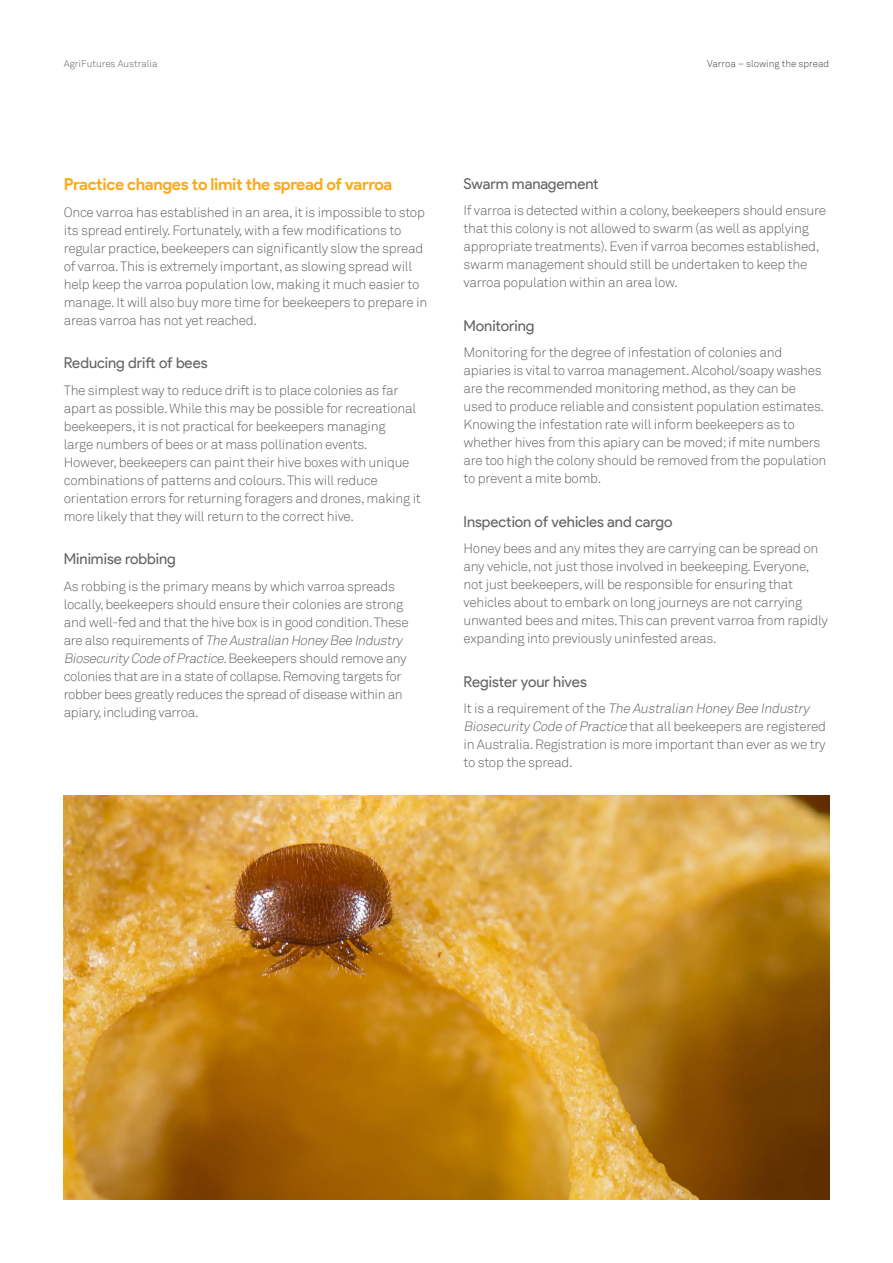
<style>
.page{position:relative;width:893px;height:1263px;background:#fff}
.page>*{position:absolute;margin:0;border:0;box-sizing:border-box;transform-origin:0 0}
.t1{font:700 16.5px "Product Sans";letter-spacing:-.025em;color:#fbaa19}
.t2{font:15px "Product Sans";color:#636466}
.t3{font:300 13.5px/18px "Akkurat TT";letter-spacing:-.02em;color:#636466}
.t4{font:300 9.75px "Akkurat TT";color:#414042}
.t5{font:300 9.75px "Akkurat TT";color:#636466}
.s1{font-style:italic}
</style>
<div class="page">
<img style="left:64px;top:795px;width:765px;height:404px">
<p class="t5" style="left:64px;top:58px;width:95px">AgriFutures Australia</p>
<p class="t4" style="left:707px;top:58px;width:124px">Varroa – slowing the spread</p>
<p class="t1" style="left:64px;top:174px;width:330px">Practice changes to limit the spread of varroa</p>
<p class="t3" style="left:64px;top:203px;width:365px">Once varroa has established in an area, it is impossible to stop its spread entirely. Fortunately, with a few modifications to regular practice, beekeepers can significantly slow the spread of varroa. This is extremely important, as slowing spread will help keep the varroa population low, making it much easier to manage. It will also buy more time for beekeepers to prepare in areas varroa has not yet reached.</p>
<p class="t2" style="left:64px;top:355px;width:145px">Reducing drift of bees</p>
<p class="t3" style="left:64px;top:381px;width:359px">The simplest way to reduce drift is to place colonies as far apart as possible. While this may be possible for recreational beekeepers, it is not practical for beekeepers managing<br>large numbers of bees or at mass pollination events.<br>However, beekeepers can paint their hive boxes with unique combinations of patterns and colours. This will reduce orientation errors for returning foragers and drones, making it more likely that they will return to the correct hive.</p>
<p class="t2" style="left:64px;top:551px;width:113px">Minimise robbing</p>
<p class="t3" style="left:64px;top:577px;width:346px">As robbing is the primary means by which varroa spreads locally, beekeepers should ensure their colonies are strong and well-fed and that the hive box is in good condition. These a re a ls o re q u i re m e n ts of <span class="s1">The Australian Honey Bee Industry Biosecurity Code ofPractice</span>. B e e ke e p e rs s h o u ld re m ove a n y colonies that are in a state of collapse. Removing targets for robber bees greatly reduces the spread of disease within an apiary, including varroa.</p>
<p class="t2" style="left:463px;top:175px;width:136px">Swarm management</p>
<p class="t3" style="left:463px;top:202px;width:364px">If varroa is detected within a colony, beekeepers should ensure that this colony is not allowed to swarm (as well as applying appropriate treatments). Even if varroa becomes established, swarm management should still be undertaken to keep the varroa population within an area low.</p>
<p class="t2" style="left:463px;top:317px;width:72px">Monitoring</p>
<p class="t3" style="left:463px;top:344px;width:364px">Monitoring for the degree of infestation of colonies and apiaries is vital to varroa management. Alcohol/soapy washes are the recommended monitoring method, as they can be used to produce reliable and consistent population estimates.<br>Knowing the infestation rate will inform beekeepers as to whether hives from this apiary can be moved; if mite numbers are too high the colony should be removed from the population to prevent a mite bomb.</p>
<p class="t2" style="left:463px;top:513px;width:210px">Inspection of vehicles and cargo</p>
<p class="t3" style="left:463px;top:540px;width:366px">Honey bees and any mites they are carrying can be spread on any vehicle, not just those involved in beekeeping. Everyone, not just beekeepers, will be responsible for ensuring that vehicles about to embark on long journeys are not carrying unwanted bees and mites. This can prevent varroa from rapidly expanding into previously uninfested areas.</p>
<p class="t2" style="left:463px;top:673px;width:125px">Register your hives</p>
<p class="t3" style="left:463px;top:700px;width:364px">I t i s a re q u i re m e n t of t h e <span class="s1">The Australian Honey Bee Industry Biosecurity Code ofPractice</span> that all beekeepers are registered in Australia. Registration is more important than ever as we try to stop the spread.</p>
</div>
